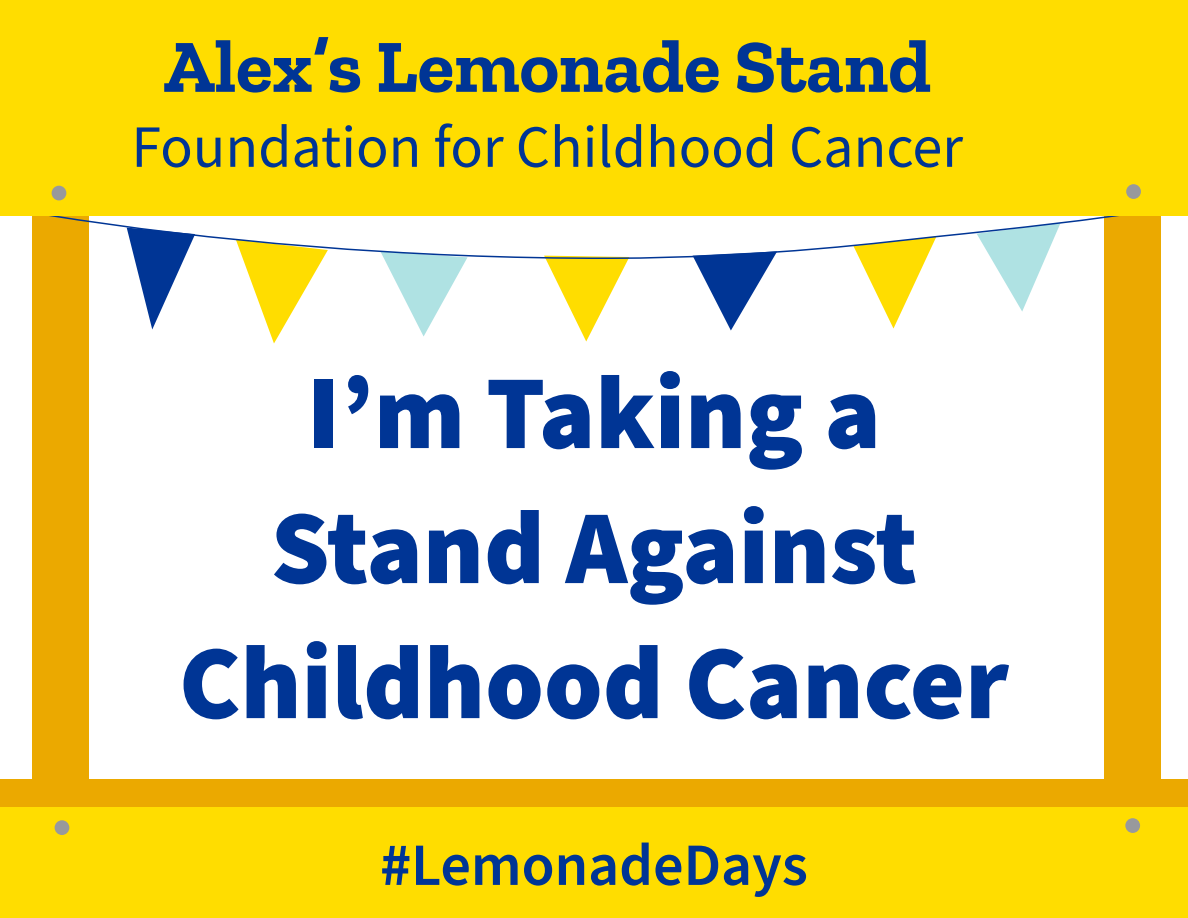
<style>
.page{position:relative;width:1188px;height:918px;background:#fff}
.page>*{position:absolute;margin:0;border:0;box-sizing:border-box;transform-origin:0 0}
.t1{font:900 105px/135px "Source Sans Pro";color:#003595;text-align:center}
.t2{font:700 75px "Zilla Slab";color:#003595}
.t3{font:60px "Source Sans Pro";color:#003595}
.t4{font:600 60px "Source Sans Pro";color:#003595}
</style>
<div class="page">
<div style="left:33px;top:186px;width:56px;height:607px;background:#eba900"></div>
<div style="left:1104px;top:195px;width:57px;height:597px;background:#eba900"></div>
<svg style="left:134px;top:259px;width:50px;height:71px"></svg>
<svg style="left:991px;top:259px;width:54px;height:53px"></svg>
<svg style="left:384px;top:259px;width:83px;height:78px"></svg>
<svg style="left:243px;top:259px;width:80px;height:85px"></svg>
<svg style="left:694px;top:259px;width:79px;height:72px"></svg>
<svg style="left:545px;top:259px;width:84px;height:83px"></svg>
<svg style="left:859px;top:259px;width:67px;height:70px"></svg>
<svg style="left:47px;top:215px;width:1105px;height:44px"></svg>
<div style="left:0;top:0;width:1188px;height:215px;background:#fd0"></div>
<div style="left:0;top:807px;width:1188px;height:111px;background:#fd0"></div>
<div style="left:0;top:779px;width:1188px;height:28px;background:#eba900"></div>
<div style="left:55px;top:820px;width:14px;height:15px;background:#98999c;border-radius:50%"></div>
<div style="left:1125px;top:818px;width:15px;height:15px;background:#98999c;border-radius:50%"></div>
<div style="left:52px;top:186px;width:14px;height:14px;background:#98999c;border-radius:50%"></div>
<div style="left:1126px;top:184px;width:15px;height:15px;background:#98999c;border-radius:50%"></div>
<p class="t2" style="left:163px;top:24px;width:769px">Alex’s Lemonade Stand</p>
<p class="t3" style="left:131px;top:107px;width:833px">Foundation for Childhood Cancer</p>
<p class="t1" style="left:179px;top:348px;width:832px">I’m Taking a<br>Stand Against<br>Childhood Cancer</p>
<p class="t4" style="left:380px;top:825px;width:429px">#LemonadeDays</p>
</div>
